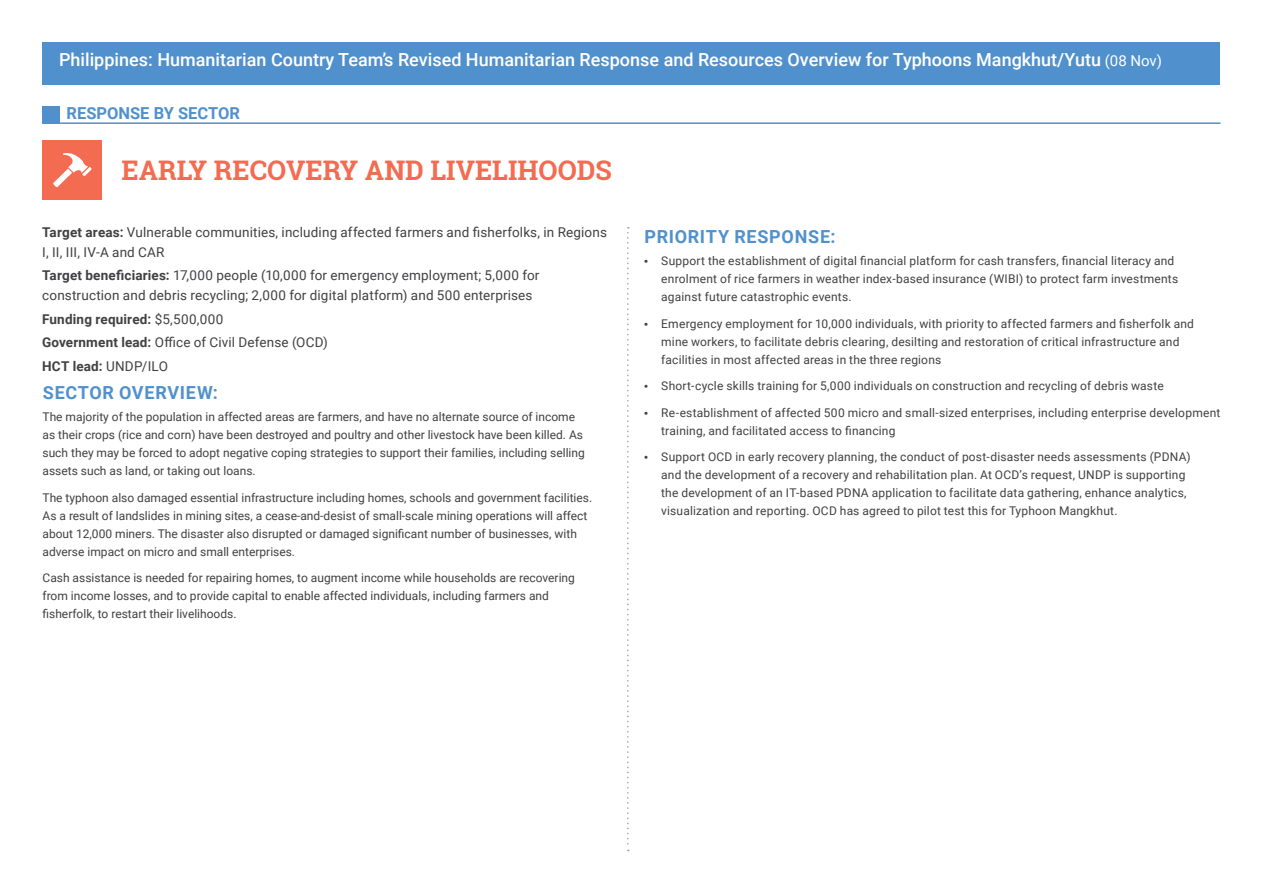
<style>
.page{position:relative;width:1263px;height:893px;background:#fff}
.page>*{position:absolute;margin:0;border:0;box-sizing:border-box;transform-origin:0 0}
.t1{font:700 27px "Roboto Slab";color:#f36c52}
.t2{font:500 18px "Roboto";color:#fff}
.t3{font:700 18px "Roboto";letter-spacing:.04em;color:#5091cd}
.t4{font:700 16.5px "Roboto";color:#5091cd}
.t5{font:13.5px/19.5px "Roboto";letter-spacing:.01em;color:#414042}
.t6{font:12px/18px "Roboto";letter-spacing:.005em;color:#414042}
.s1{font-weight:400;font-size:15px}
.s2{font-weight:700}
.s3{font-family:"Myriad Pro";font-size:14.25px}
</style>
<div class="page">
<div style="left:43px;top:43px;width:1177px;height:42px;background:#5091cd"></div>
<hr style="left:43px;top:122px;width:1177px;height:2px;background:#5091cd">
<div style="left:43px;top:107px;width:17px;height:17px;background:#5091cd"></div>
<div style="left:43px;top:140px;width:59px;height:60px;background:#f36c52"></div>
<svg style="left:53px;top:153px;width:39px;height:34px"></svg>
<svg style="left:627px;top:227px;width:2px;height:624px"></svg>
<h2 class="t2" style="left:59px;top:47px;width:1104px">Philippines: Humanitarian Country Team’s Revised Humanitarian Response and Resources Overview for Typhoons Mangkhut/Yutu <span class="s1">(08 Nov)</span></h2>
<h3 class="t4" style="left:67px;top:102px;width:175px">RESPONSE BY SECTOR</h3>
<h1 class="t1" style="left:122px;top:152px;width:492px">EARLY RECOVERY AND LIVELIHOODS</h1>
<p class="t5" style="left:42px;top:222px;width:566px"><span class="s2">Target areas:</span> Vulnerable communities, including affected farmers and fisherfolks, in Regions<br>I, II, III, IV-A and CAR</p>
<p class="t5" style="left:42px;top:265px;width:499px"><span class="s2">Target beneficiaries:</span> 17,000 people (10,000 for emergency employment; 5,000 for construction and debris recycling; 2,000 for digital platform) and 500 enterprises</p>
<p class="t5" style="left:42px;top:306px;width:287px;line-height:23.7px"><span class="s2">Funding required:</span> $5,500,000<br><span class="s2">Government lead:</span> Office of Civil Defense (OCD)<br><span class="s2">HCT lead:</span> UNDP/ILO</p>
<h2 class="t3" style="left:43px;top:380px;width:176px">SECTOR OVERVIEW:</h2>
<p class="t6" style="left:43px;top:407px;width:544px">The majority of the population in affected areas are farmers, and have no alternate source of income as their crops (rice and corn) have been destroyed and poultry and other livestock have been killed. As such they may be forced to adopt negative coping strategies to support their families, including selling assets such as land, or taking out loans.</p>
<p class="t6" style="left:43px;top:488px;width:551px">The typhoon also damaged essential infrastructure including homes, schools and government facilities.<br>As a result of landslides in mining sites, a cease-and-desist of small-scale mining operations will affect about 12,000 miners. The disaster also disrupted or damaged significant number of businesses, with adverse impact on micro and small enterprises.</p>
<p class="t6" style="left:43px;top:568px;width:534px">Cash assistance is needed for repairing homes, to augment income while households are recovering from income losses, and to provide capital to enable affected individuals, including farmers and fisherfolk, to restart their livelihoods.</p>
<h2 class="t3" style="left:644px;top:224px;width:192px">PRIORITY RESPONSE:</h2>
<p class="t6" style="left:661px;top:251px;width:518px;text-indent:-17px"><span class="s3">•</span> Support the establishment of digital financial platform for cash transfers, financial literacy and enrolment of rice farmers in weather index-based insurance (WIBI) to protect farm investments against future catastrophic events.</p>
<p class="t6" style="left:661px;top:314px;width:534px;text-indent:-17px"><span class="s3">•</span> Emergency employment for 10,000 individuals, with priority to affected farmers and fisherfolk and mine workers, to facilitate debris clearing, desilting and restoration of critical infrastructure and facilities in most affected areas in the three regions</p>
<p class="t6" style="left:644px;top:376px;width:521px"><span class="s3">•</span> Short-cycle skills training for 5,000 individuals on construction and recycling of debris waste</p>
<p class="t6" style="left:661px;top:403px;width:561px;text-indent:-17px"><span class="s3">•</span> Re-establishment of affected 500 micro and small-sized enterprises, including enterprise development training, and facilitated access to financing</p>
<p class="t6" style="left:661px;top:447px;width:531px;text-indent:-17px"><span class="s3">•</span> Support OCD in early recovery planning, the conduct of post-disaster needs assessments (PDNA) and the development of a recovery and rehabilitation plan. At OCD’s request, UNDP is supporting the development of an IT-based PDNA application to facilitate data gathering, enhance analytics, visualization and reporting. OCD has agreed to pilot test this for Typhoon Mangkhut.</p>
</div>
